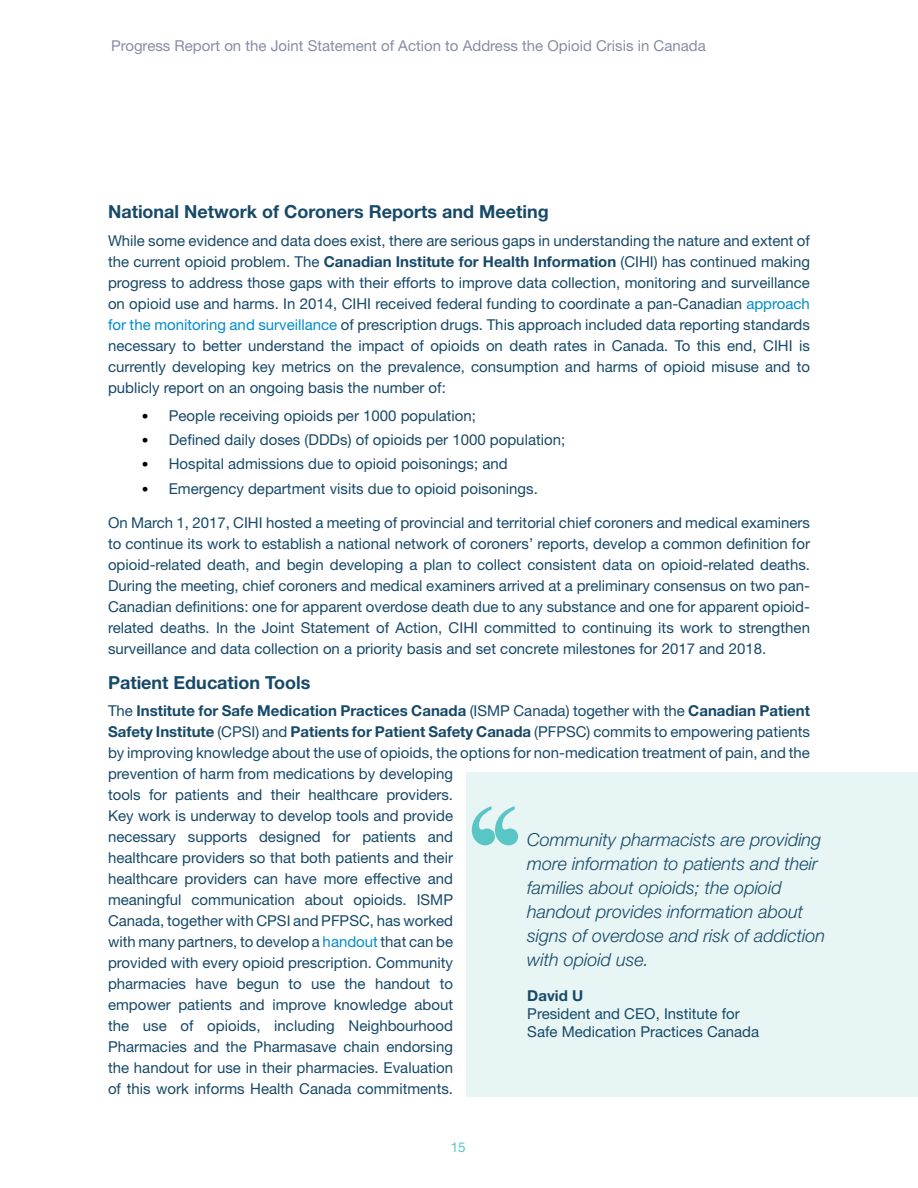
<style>
.page{position:relative;width:918px;height:1188px;background:#fff}
.page>*{position:absolute;margin:0;border:0;box-sizing:border-box;transform-origin:0 0}
.t1{font:italic 300 18px/24px "Helvetica Neue LT Std";color:#174968}
.t2{font:700 18px "Helvetica Neue LT Std";color:#174968}
.t3{font:15px/21px "Helvetica Neue LT Std";color:#174968;text-align:justify}
.t4{font:15px "Helvetica Neue LT Std";color:#848ea3}
.t5{font:700 15px "Helvetica Neue LT Std";color:#174968}
.t6{font:13.5px "Helvetica Neue LT Std";color:#59c5c5}
.s1{font-weight:700}
.s2{color:#008ccc}
.s3{font-weight:100;font-size:13.5px;color:#000}
</style>
<div class="page">
<div style="left:467px;top:772px;width:451px;height:325px;background:#e7f5f4"></div>
<svg style="left:472px;top:806px;width:46px;height:39px"></svg>
<p class="t4" style="left:111px;top:37px;width:596px">Progress Report on the Joint Statement of Action to Address the Opioid Crisis in Canada</p>
<p class="t2" style="left:108px;top:201px;width:442px">National Network of Coroners Reports and Meeting</p>
<p class="t3" style="left:108px;top:230px;width:704px">While some evidence and data does exist, there are serious gaps in understanding the nature and extent of the current opioid problem. The <span class="s1">Canadian Institute for Health Information</span> (CIHI) has continued making progress to address those gaps with their efforts to improve data collection, monitoring and surveillance on opioid use and harms. In 2014, CIHI received federal funding to coordinate a pan-Canadian <span class="s2">approach for the monitoring and surveillance</span> of prescription drugs. This approach included data reporting standards necessary to better understand the impact of opioids on death rates in Canada. To this end, CIHI is currently developing key metrics on the prevalence, consumption and harms of opioid misuse and to publicly report on an ongoing basis the number of:</p>
<p class="t3" style="left:142px;top:405px;width:336px"><span class="s3">•</span> People receiving opioids per 1000 population;</p>
<p class="t3" style="left:142px;top:429px;width:425px"><span class="s3">•</span> Defined daily doses (DDDs) of opioids per 1000 population;</p>
<p class="t3" style="left:142px;top:453px;width:367px"><span class="s3">•</span> Hospital admissions due to opioid poisonings; and</p>
<p class="t3" style="left:142px;top:477px;width:398px"><span class="s3">•</span> Emergency department visits due to opioid poisonings.</p>
<p class="t3" style="left:108px;top:512px;width:704px">On March 1, 2017, CIHI hosted a meeting of provincial and territorial chief coroners and medical examiners to continue its work to establish a national network of coroners’ reports, develop a common definition for opioid-related death, and begin developing a plan to collect consistent data on opioid-related deaths.<br>During the meeting, chief coroners and medical examiners arrived at a preliminary consensus on two pan-Canadian definitions: one for apparent overdose death due to any substance and one for apparent opioid&shy;related deaths. In the Joint Statement of Action, CIHI committed to continuing its work to strengthen surveillance and data collection on a priority basis and set concrete milestones for 2017 and 2018.</p>
<p class="t2" style="left:108px;top:671px;width:204px">Patient Education Tools</p>
<p class="t3" style="left:108px;top:700px;width:704px;text-align:left">The <span class="s1">Institute for Safe Medication Practices Canada</span> (ISMP Canada) together with the <span class="s1">Canadian Patient Safety Institute</span> (CPSI) and <span class="s1">Patients for Patient Safety Canada</span> (PFPSC) commits to empowering patients by improving knowledge about the use of opioids, the options for non-medication treatment of pain, and the prevention of harm from medications by developing<br>tools for patients and their healthcare providers.<br>Key work is underway to develop tools and provide<br>necessary supports designed for patients and<br>healthcare providers so that both patients and their<br>healthcare providers can have more effective and<br>meaningful communication about opioids. ISMP<br>Canada, together with CPSI and PFPSC, has worked<br>with many partners, to develop a <span class="s2">handout</span> that can be<br>provided with every opioid prescription. Community<br>pharmacies have begun to use the handout to<br>empower patients and improve knowledge about<br>the use of opioids, including Neighbourhood<br>Pharmacies and the Pharmasave chain endorsing<br>the handout for use in their pharmacies. Evaluation<br>of this work informs Health Canada commitments.</p>
<p class="t1" style="left:527px;top:827px;width:299px">Community pharmacists are providing more information to patients and their families about opioids; the opioid handout provides information about signs of overdose and risk of addiction with opioid use.</p>
<p class="t5" style="left:527px;top:986px;width:57px">David U</p>
<p class="t3" style="left:527px;top:1004px;width:233px;line-height:18px">President and CEO, Institute for<br>Safe Medication Practices Canada</p>
<p class="t6" style="left:451px;top:1139px;width:17px">15</p>
</div>
